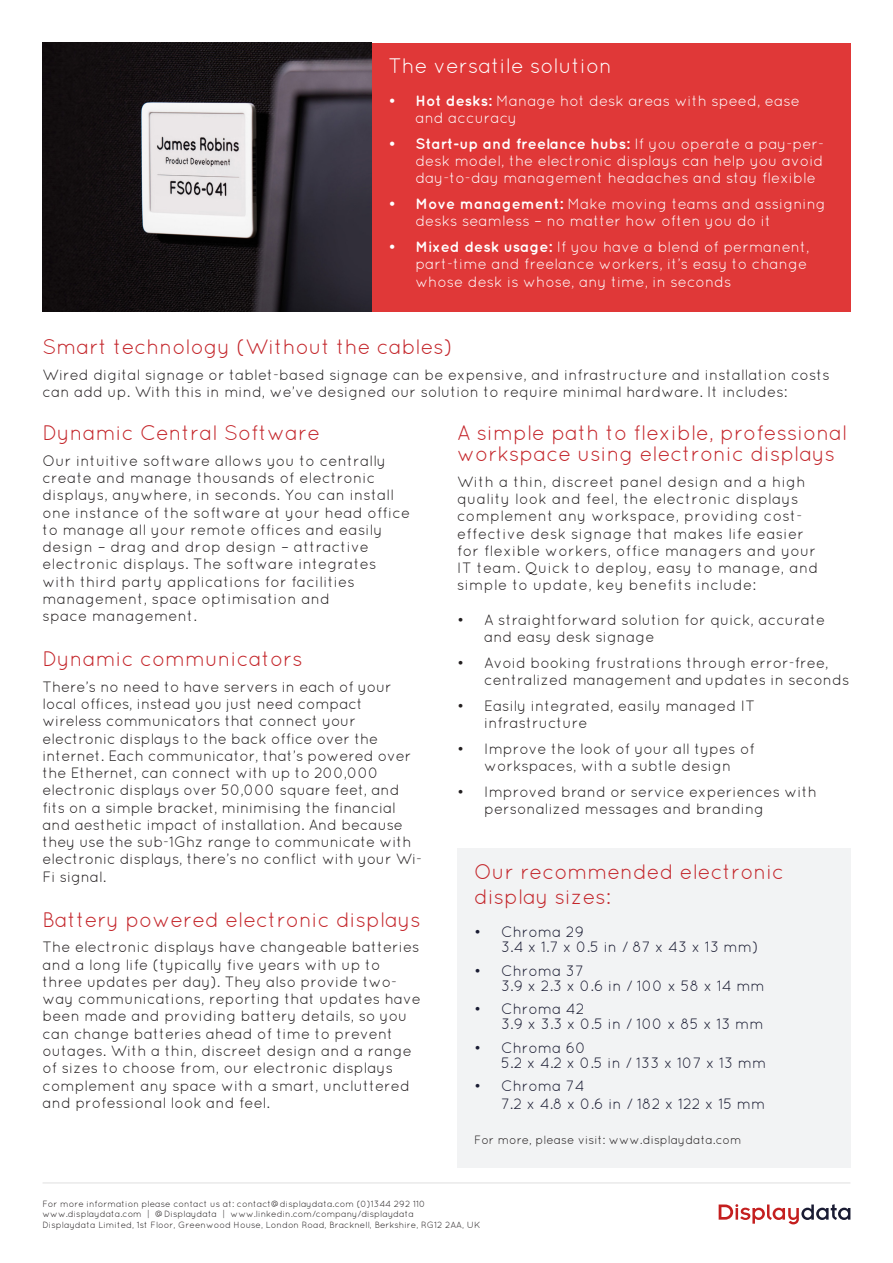
<style>
.page{position:relative;width:893px;height:1263px;background:#fff}
.page>*{position:absolute;margin:0;border:0;box-sizing:border-box;transform-origin:0 0}
.t1{font:21px/21px "Quicksand";color:#c4262b}
.t2{font:21px "Quicksand";color:#fff}
.t3{font:15px/17.2px "Quicksand";color:#231f20}
.t4{font:15px/17.2px "Quicksand";color:#fff}
.t5{font:15px/17.2px "Quicksand";letter-spacing:.02em;color:#231f20}
.t6{font:15px/15px "Quicksand";color:#1a1c33}
.t7{font:12px "Quicksand";color:#231f20}
.t8{font:9px/10.5px "Quicksand";color:#231f20}
.s1{font-weight:700}
</style>
<div class="page">
<hr style="left:43px;top:1182px;width:807px;height:2px;background:#231f20">
<svg style="left:719px;top:1204px;width:131px;height:20px"></svg>
<div style="left:457px;top:848px;width:393px;height:320px;background:#f2f3f4"></div>
<div style="left:372px;top:43px;width:478px;height:268px;background:#e03838"></div>
<img style="left:43px;top:43px;width:329px;height:268px">
<p class="t2" style="left:388px;top:53px;width:225px">The versatile solution</p>
<p class="t4" style="left:415px;top:92px;width:386px;text-indent:-27px"><span class="s1">• Hot desks:</span> Manage hot desk areas with speed, ease and accuracy</p>
<p class="t4" style="left:415px;top:135px;width:410px;text-align:justify;text-indent:-27px"><span class="s1">• Start-up and freelance hubs:</span> If you operate a pay-per&shy;desk model, the electronic displays can help you avoid day-to-day management headaches and stay flexible</p>
<p class="t4" style="left:415px;top:195px;width:412px;text-indent:-27px"><span class="s1">• Move management:</span> Make moving teams and assigning desks seamless – no matter how often you do it</p>
<p class="t4" style="left:415px;top:238px;width:396px;text-indent:-27px"><span class="s1">• Mixed desk usage:</span> If you have a blend of permanent, part-time and freelance workers, it’s easy to change whose desk is whose, any time, in seconds</p>
<p class="t1" style="left:43px;top:336px;width:412px">Smart technology (Without the cables)</p>
<p class="t3" style="left:43px;top:366px;width:789px">Wired digital signage or tablet-based signage can be expensive, and infrastructure and installation costs can add up. With this in mind, we’ve designed our solution to require minimal hardware. It includes:</p>
<p class="t1" style="left:43px;top:422px;width:279px">Dynamic Central Software</p>
<p class="t3" style="left:43px;top:452px;width:369px">Our intuitive software allows you to centrally create and manage thousands of electronic displays, anywhere, in seconds. You can install one instance of the software at your head office to manage all your remote offices and easily design – drag and drop design – attractive electronic displays. The software integrates with third party applications for facilities management, space optimisation and<br>space management.</p>
<p class="t1" style="left:43px;top:648px;width:262px">Dynamic communicators</p>
<p class="t3" style="left:43px;top:678px;width:381px">There’s no need to have servers in each of your local offices, instead you just need compact wireless communicators that connect your electronic displays to the back office over the internet. Each communicator, that’s powered over the Ethernet, can connect with up to 200,000 electronic displays over 50,000 square feet, and fits on a simple bracket, minimising the financial and aesthetic impact of installation. And because they use the sub-1Ghz range to communicate with electronic displays, there’s no conflict with your Wi-Fi signal.</p>
<p class="t1" style="left:43px;top:909px;width:380px">Battery powered electronic displays</p>
<p class="t3" style="left:43px;top:938px;width:380px">The electronic displays have changeable batteries and a long life (typically five years with up to three updates per day). They also provide two&shy;way communications, reporting that updates have been made and providing battery details, so you can change batteries ahead of time to prevent outages. With a thin, discreet design and a range of sizes to choose from, our electronic displays complement any space with a smart, uncluttered and professional look and feel.</p>
<p class="t1" style="left:457px;top:422px;width:392px">A simple path to flexible, professional workspace using electronic displays</p>
<p class="t5" style="left:457px;top:473px;width:363px">With a thin, discreet panel design and a high quality look and feel, the electronic displays complement any workspace, providing cost&shy;effective desk signage that makes life easier for flexible workers, office managers and your IT team. Quick to deploy, easy to manage, and simple to update, key benefits include:</p>
<p class="t3" style="left:484px;top:611px;width:343px;text-indent:-27px">• A straightforward solution for quick, accurate and easy desk signage</p>
<p class="t3" style="left:484px;top:654px;width:367px;text-indent:-27px">• Avoid booking frustrations through error-free, centralized management and updates in seconds</p>
<p class="t3" style="left:484px;top:697px;width:272px;text-indent:-27px">• Easily integrated, easily managed IT infrastructure</p>
<p class="t3" style="left:457px;top:740px;width:299px;text-align:center">• Improve the look of your all types of workspaces, with a subtle design</p>
<p class="t3" style="left:484px;top:783px;width:334px;text-indent:-27px">• Improved brand or service experiences with personalized messages and branding</p>
<p class="t1" style="left:474px;top:859px;width:312px;line-height:25.2px">Our recommended electronic display sizes:</p>
<p class="t6" style="left:501px;top:924px;width:259px;text-indent:-27px">• Chroma 29<br>3.4 x 1.7 x 0.5 in / 87 x 43 x 13 mm)</p>
<p class="t6" style="left:501px;top:963px;width:265px;text-indent:-27px">• Chroma 37<br>3.9 x 2.3 x 0.6 in / 100 x 58 x 14 mm</p>
<p class="t6" style="left:501px;top:1001px;width:264px;text-indent:-27px">• Chroma 42<br>3.9 x 3.3 x 0.5 in / 100 x 85 x 13 mm</p>
<p class="t6" style="left:501px;top:1040px;width:267px;text-indent:-27px">• Chroma 60<br>5.2 x 4.2 x 0.5 in / 133 x 107 x 13 mm</p>
<p class="t6" style="left:501px;top:1077px;width:266px;line-height:18px;text-indent:-27px">• Chroma 74<br>7.2 x 4.8 x 0.6 in / 182 x 122 x 15 mm</p>
<p class="t7" style="left:474px;top:1132px;width:269px">For more, please visit: www.displaydata.com</p>
<p class="t8" style="left:43px;top:1198px;width:440px">For more information please contact us at: contact@displaydata.com (0)1344 292 110 www.displaydata.com | @Displaydata | www.linkedin.com/company/displaydata<br>Displaydata Limited, 1st Floor, Greenwood House, London Road, Bracknell, Berkshire, RG12 2AA, UK</p>
</div>
